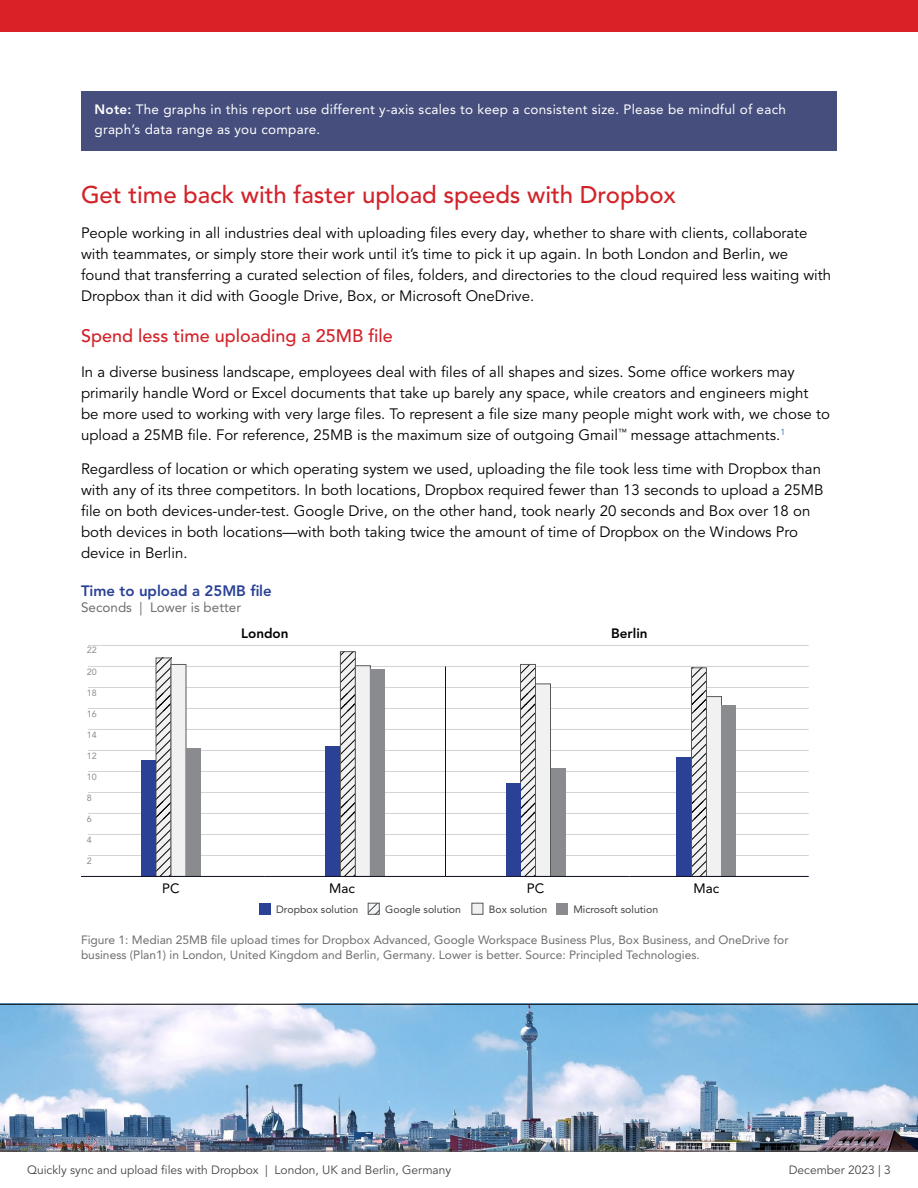
<style>
.page{position:relative;width:918px;height:1188px;background:#fff}
.page>*{position:absolute;margin:0;border:0;box-sizing:border-box;transform-origin:0 0}
.t1{font:500 24px "Avenir LT Pro";color:#d2232a}
.t2{font:500 18px "Avenir LT Pro";color:#d2232a}
.t3{font:15px/21px "Avenir LT Pro";color:#000}
.t4{font:800 15px "Avenir LT Pro";color:#2a4196}
.t5{font:13.5px/19.5px "Avenir LT Pro";letter-spacing:.02em;color:#fff}
.t6{font:13.5px "Avenir LT Pro";color:#6d6e71}
.t7{font:800 13.5px "Avenir LT Pro";color:#000}
.t8{font:13.5px "Avenir LT Pro";color:#000}
.t9{font:12px/14.4px "Avenir LT Pro";color:#6d6e71}
.t10{font:12px "Avenir LT Pro";color:#464547}
.t11{font:10.5px "Avenir LT Pro";color:#414042}
.t12{font:9px "Avenir LT Pro";color:#8a8b8e}
.s1{font-weight:800}
</style>
<div class="page">
<div style="left:81px;top:91px;width:756px;height:60px;background:#454e7d"></div>
<hr style="left:88px;top:855px;width:721px;height:1px;background:#d1d3d4">
<hr style="left:88px;top:834px;width:721px;height:1px;background:#d1d3d4">
<hr style="left:88px;top:813px;width:721px;height:1px;background:#d1d3d4">
<hr style="left:88px;top:792px;width:721px;height:1px;background:#d1d3d4">
<hr style="left:88px;top:771px;width:721px;height:1px;background:#d1d3d4">
<hr style="left:88px;top:750px;width:721px;height:1px;background:#d1d3d4">
<hr style="left:88px;top:708px;width:721px;height:1px;background:#d1d3d4">
<hr style="left:88px;top:666px;width:721px;height:1px;background:#d1d3d4">
<hr style="left:88px;top:729px;width:721px;height:1px;background:#d1d3d4">
<hr style="left:88px;top:687px;width:721px;height:1px;background:#d1d3d4">
<hr style="left:88px;top:645px;width:721px;height:1px;background:#d1d3d4">
<svg style="left:522px;top:666px;width:12px;height:209px;fill:#f1f1f2"></svg>
<div style="left:520px;top:664px;width:16px;height:213px;border:1px solid #58595b"></div>
<div style="left:536px;top:684px;width:15px;height:192px;background:#f1f1f2"></div>
<div style="left:535px;top:684px;width:16px;height:193px;border:1px solid #58595b"></div>
<div style="left:551px;top:768px;width:15px;height:108px;background:#8a8b8e"></div>
<div style="left:506px;top:784px;width:15px;height:92px;background:#2a4196"></div>
<svg style="left:693px;top:669px;width:12px;height:206px;fill:#f1f1f2"></svg>
<div style="left:691px;top:667px;width:16px;height:210px;border:1px solid #58595b"></div>
<div style="left:706px;top:697px;width:15px;height:179px;background:#f1f1f2"></div>
<div style="left:706px;top:696px;width:16px;height:181px;border:1px solid #58595b"></div>
<div style="left:721px;top:705px;width:15px;height:171px;background:#8a8b8e"></div>
<div style="left:676px;top:757px;width:15px;height:119px;background:#2a4196"></div>
<svg style="left:158px;top:660px;width:11px;height:215px;fill:#f1f1f2"></svg>
<div style="left:156px;top:658px;width:15px;height:219px;border:1px solid #58595b"></div>
<div style="left:171px;top:664px;width:15px;height:212px;background:#f1f1f2"></div>
<div style="left:186px;top:748px;width:15px;height:128px;background:#8a8b8e"></div>
<div style="left:141px;top:760px;width:15px;height:116px;background:#2a4196"></div>
<svg style="left:342px;top:653px;width:12px;height:222px;fill:#f1f1f2"></svg>
<div style="left:340px;top:651px;width:16px;height:226px;border:1px solid #58595b"></div>
<div style="left:355px;top:666px;width:15px;height:210px;background:#f1f1f2"></div>
<div style="left:355px;top:665px;width:16px;height:212px;border:1px solid #58595b"></div>
<div style="left:370px;top:669px;width:15px;height:207px;background:#8a8b8e"></div>
<div style="left:325px;top:746px;width:15px;height:130px;background:#2a4196"></div>
<svg style="left:370px;top:905px;width:8px;height:8px"></svg>
<div style="left:368px;top:903px;width:12px;height:12px;border:1px solid #58595b"></div>
<div style="left:472px;top:903px;width:11px;height:11px;background:#f1f1f2"></div>
<div style="left:471px;top:903px;width:12px;height:12px;border:1px solid #58595b"></div>
<div style="left:556px;top:903px;width:11px;height:11px;background:#8a8b8e"></div>
<div style="left:259px;top:903px;width:11px;height:11px;background:#2a4196"></div>
<hr style="left:81px;top:876px;width:184px;height:1px;background:#0e1120">
<hr style="left:265px;top:876px;width:181px;height:1px;background:#0e1120">
<hr style="left:446px;top:876px;width:183px;height:1px;background:#0e1120">
<hr style="left:629px;top:876px;width:180px;height:1px;background:#0e1120">
<hr style="left:445px;top:666px;width:1px;height:210px;background:#0e1120">
<img style="left:0;top:1005px;width:918px;height:146px">
<hr style="left:0;top:1004px;width:918px;height:1px;background:#000">
<hr style="left:0;top:1151px;width:918px;height:1px;background:#616264">
<div style="left:0;top:0;width:918px;height:32px;background:#da2128"></div>
<p class="t5" style="left:94px;top:100px;width:693px"><span class="s1">Note:</span> The graphs in this report use different y-axis scales to keep a consistent size. Please be mindful of each graph’s data range as you compare.</p>
<h1 class="t1" style="left:81px;top:181px;width:597px">Get time back with faster upload speeds with Dropbox</h1>
<p class="t3" style="left:81px;top:222px;width:752px">People working in all industries deal with uploading files every day, whether to share with clients, collaborate with teammates, or simply store their work until it’s time to pick it up again. In both London and Berlin, we found that transferring a curated selection of files, folders, and directories to the cloud required less waiting with Dropbox than it did with Google Drive, Box, or Microsoft OneDrive.</p>
<p class="t2" style="left:81px;top:326px;width:313px">Spend less time uploading a 25MB file</p>
<p class="t3" style="left:81px;top:362px;width:750px">In a diverse business landscape, employees deal with files of all shapes and sizes. Some office workers may primarily handle Word or Excel documents that take up barely any space, while creators and engineers might<br>be more used to working with very large files. To represent a file size many people might work with, we chose to upload a 25MB file. For reference, 25MB is the maximum size of outgoing Gmail<sup>™</sup> message attachments.<sup>1</sup></p>
<p class="t3" style="left:81px;top:459px;width:744px">Regardless of location or which operating system we used, uploading the file took less time with Dropbox than with any of its three competitors. In both locations, Dropbox required fewer than 13 seconds to upload a 25MB file on both devices-under-test. Google Drive, on the other hand, took nearly 20 seconds and Box over 18 on both devices in both locations—with both taking twice the amount of time of Dropbox on the Windows Pro device in Berlin.</p>
<p class="t4" style="left:81px;top:582px;width:192px">Time to upload a 25MB file</p>
<p class="t6" style="left:81px;top:599px;width:162px">Seconds | Lower is better</p>
<p class="t12" style="left:87px;top:645px;width:12px">22</p>
<p class="t12" style="left:87px;top:687px;width:12px">18</p>
<p class="t12" style="left:87px;top:708px;width:12px">16</p>
<p class="t12" style="left:87px;top:729px;width:12px">14</p>
<p class="t12" style="left:87px;top:750px;width:12px">12</p>
<p class="t12" style="left:87px;top:771px;width:12px">10</p>
<p class="t12" style="left:87px;top:792px;width:7px">8</p>
<p class="t12" style="left:87px;top:813px;width:7px">6</p>
<p class="t12" style="left:87px;top:834px;width:7px">4</p>
<p class="t12" style="left:87px;top:855px;width:7px">2</p>
<p class="t12" style="left:87px;top:666px;width:12px">20</p>
<p class="t7" style="left:241px;top:625px;width:49px">London</p>
<p class="t7" style="left:611px;top:625px;width:38px">Berlin</p>
<p class="t8" style="left:162px;top:880px;width:19px">PC</p>
<p class="t8" style="left:329px;top:880px;width:27px">Mac</p>
<p class="t8" style="left:527px;top:880px;width:19px">PC</p>
<p class="t8" style="left:694px;top:880px;width:27px">Mac</p>
<p class="t11" style="left:276px;top:903px;width:84px">Dropbox solution</p>
<p class="t11" style="left:385px;top:903px;width:77px">Google solution</p>
<p class="t11" style="left:489px;top:903px;width:60px">Box solution</p>
<p class="t11" style="left:573px;top:903px;width:86px">Microsoft solution</p>
<p class="t9" style="left:81px;top:933px;width:709px">Figure 1: Median 25MB file upload times for Dropbox Advanced, Google Workspace Business Plus, Box Business, and OneDrive for business (Plan1) in London, United Kingdom and Berlin, Germany. Lower is better. Source: Principled Technologies.</p>
<p class="t10" style="left:27px;top:1163px;width:426px">Quickly sync and upload files with Dropbox | London, UK and Berlin, Germany</p>
<p class="t10" style="left:789px;top:1163px;width:104px">December 2023 | 3</p>
</div>
